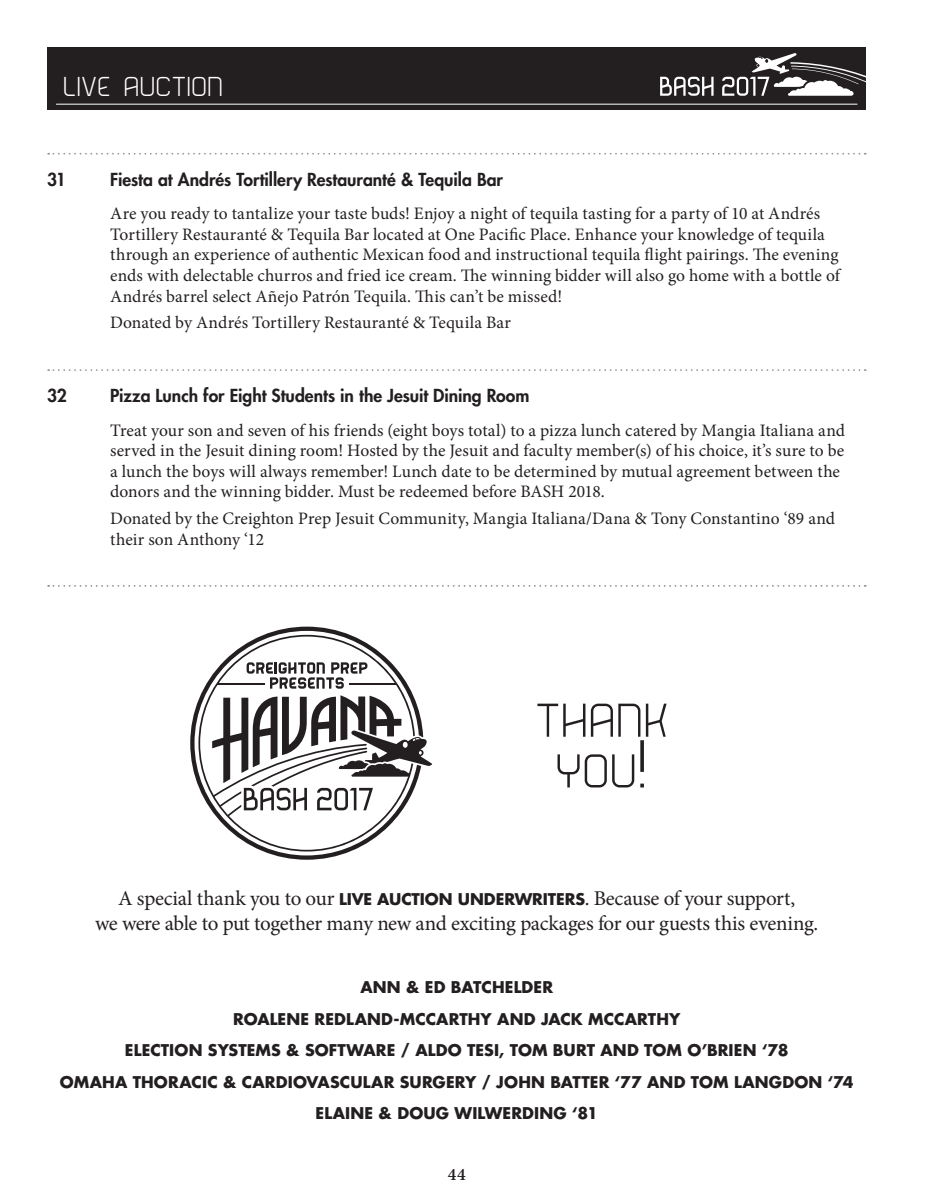
<style>
.page{position:relative;width:945px;height:1197px;background:#fff}
.page>*{position:absolute;margin:0;border:0;box-sizing:border-box;transform-origin:0 0}
.PAGE_HEADING{font:100 55.12px "Bender";letter-spacing:.03em;color:#231f20}
.PAGE_HEADING-2{font:100 31.85px "Bender";letter-spacing:.035em;color:#fff}
.BODY_COPY{font:21px/25.2px "Minion Pro";letter-spacing:-.015em;color:#231f20;text-align:center}
.LIVE_AUCTION_DESCRIP{font:17.5px/20.7px "Minion Pro";letter-spacing:.005em;color:#231f20}
.AUCTION_LISTING_HEAD{font:800 17.5px "Futura Std";letter-spacing:-.005em;color:#231f20}
.t1{font:600 17.5px "Minion Pro";color:#231f20}
.BASH_COMMITTEE_HEADI{font:700 15.75px "Futura Std";letter-spacing:.01em;color:#231f20}
.s1{font-size:78.75px}
.s2{font-family:"Futura Std";font-weight:700;font-size:15.75px}
</style>
<div class="page">
<div style="left:47px;top:47px;width:819px;height:63px;background:#231f20"></div>
<hr style="left:56px;top:104px;width:801px;height:1px;background:#fff">
<svg style="left:722px;top:53px;width:144px;height:43px"></svg>
<svg style="left:660px;top:77px;width:54px;height:19px"></svg>
<svg style="left:190px;top:627px;width:223px;height:233px"></svg>
<svg style="left:212px;top:695px;width:220px;height:121px"></svg>
<svg style="left:48px;top:153px;width:818px;height:2px"></svg>
<svg style="left:48px;top:369px;width:818px;height:2px"></svg>
<svg style="left:48px;top:585px;width:818px;height:2px"></svg>
<p class="PAGE_HEADING-2" style="left:63px;top:70px;width:161px">LIVE AUCTION</p>
<p class="AUCTION_LISTING_HEAD" style="left:47px;top:169px;width:20px">31</p>
<p class="AUCTION_LISTING_HEAD" style="left:110px;top:169px;width:394px">Fiesta at Andrés Tortillery Restauranté &amp; Tequila Bar</p>
<p class="LIVE_AUCTION_DESCRIP" style="left:110px;top:203px;width:731px">Are you ready to tantalize your taste buds! Enjoy a night of tequila tasting for a party of 10 at Andrés Tortillery Restauranté &amp; Tequila Bar located at One Pacific Place. Enhance your knowledge of tequila through an experience of authentic Mexican food and instructional tequila flight pairings. The evening ends with delectable churros and fried ice cream. The winning bidder will also go home with a bottle of Andrés barrel select Añejo Patrón Tequila. This can’t be missed!</p>
<p class="LIVE_AUCTION_DESCRIP" style="left:110px;top:313px;width:402px">Donated by Andrés Tortillery Restauranté &amp; Tequila Bar</p>
<p class="AUCTION_LISTING_HEAD" style="left:47px;top:385px;width:21px">32</p>
<p class="AUCTION_LISTING_HEAD" style="left:110px;top:385px;width:421px">Pizza Lunch for Eight Students in the Jesuit Dining Room</p>
<p class="LIVE_AUCTION_DESCRIP" style="left:110px;top:420px;width:736px">Treat your son and seven of his friends (eight boys total) to a pizza lunch catered by Mangia Italiana and served in the Jesuit dining room! Hosted by the Jesuit and faculty member(s) of his choice, it’s sure to be a lunch the boys will always remember! Lunch date to be determined by mutual agreement between the donors and the winning bidder. Must be redeemed before BASH 2018.</p>
<p class="LIVE_AUCTION_DESCRIP" style="left:110px;top:508px;width:726px">Donated by the Creighton Prep Jesuit Community, Mangia Italiana/Dana &amp; Tony Constantino ‘89 and their son Anthony ‘12</p>
<p class="PAGE_HEADING" style="left:535px;top:692px;width:134px">THANK</p>
<p class="PAGE_HEADING" style="left:556px;top:743px;width:93px">YOU<span class="s1">!</span></p>
<p class="BODY_COPY" style="left:95px;top:886px;width:725px">A special thank you to our <span class="s2">LIVE AUCTION UNDERWRITERS</span>. Because of your support,<br>we were able to put together many new and exciting packages for our guests this evening.</p>
<p class="BASH_COMMITTEE_HEADI" style="left:360px;top:977px;width:194px">ANN &amp; ED BATCHELDER</p>
<p class="BASH_COMMITTEE_HEADI" style="left:233px;top:1008px;width:449px">ROALENE REDLAND-MCCARTHY AND JACK MCCARTHY</p>
<p class="BASH_COMMITTEE_HEADI" style="left:125px;top:1040px;width:665px">ELECTION SYSTEMS &amp; SOFTWARE / ALDO TESI, TOM BURT AND TOM O’BRIEN ‘78</p>
<p class="BASH_COMMITTEE_HEADI" style="left:60px;top:1071px;width:795px">OMAHA THORACIC &amp; CARDIOVASCULAR SURGERY / JOHN BATTER ‘77 AND TOM LANGDON ‘74</p>
<p class="BASH_COMMITTEE_HEADI" style="left:316px;top:1103px;width:284px">ELAINE &amp; DOUG WILWERDING ‘81</p>
<p class="t1" style="left:448px;top:1162px;width:19px">44</p>
</div>
